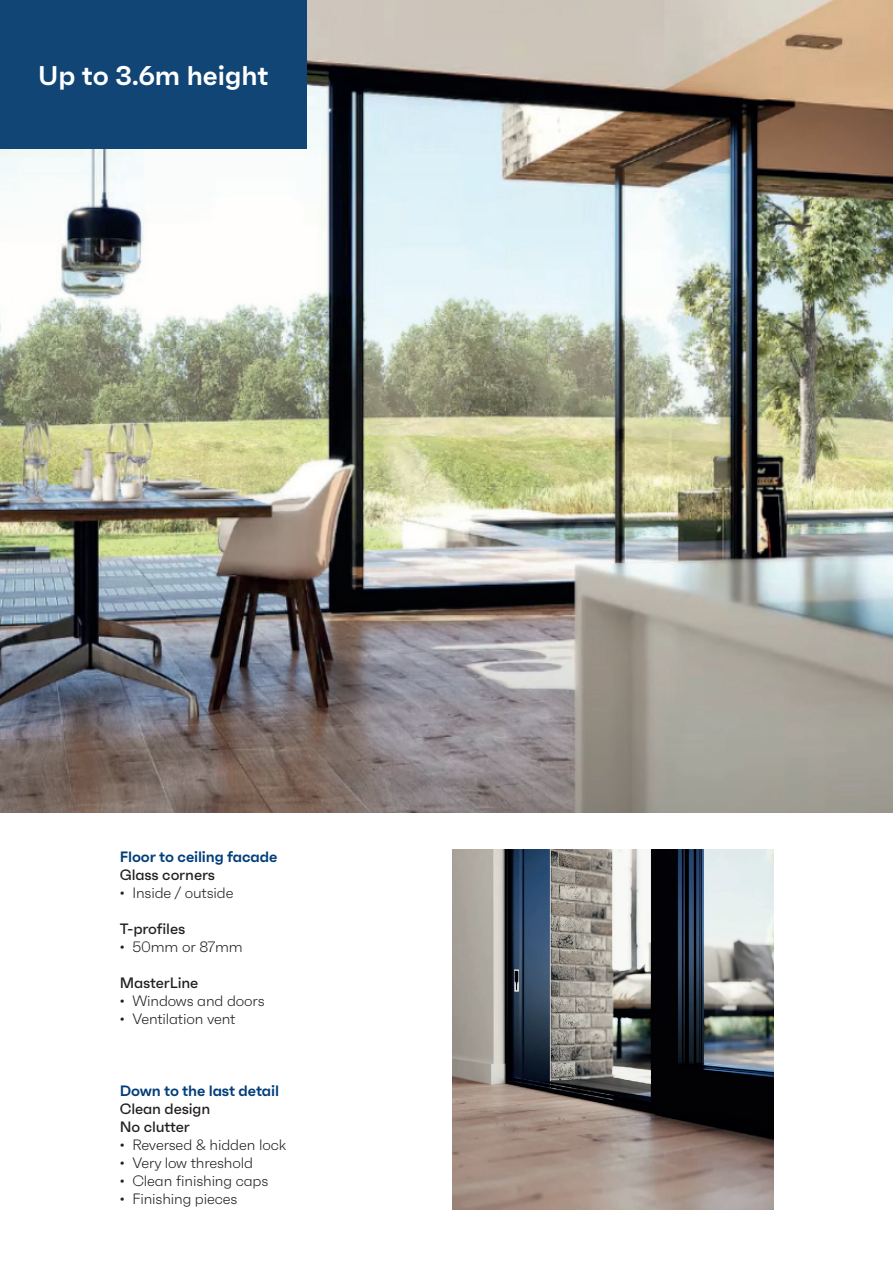
<style>
.page{position:relative;width:893px;height:1263px;background:#fff}
.page>*{position:absolute;margin:0;border:0;box-sizing:border-box;transform-origin:0 0}
.t1{font:600 27px "Faktum";color:#fff}
.t2{font:300 15px "Faktum";letter-spacing:-.01em;color:#231f20}
.t3{font:500 15px/18px "Faktum";letter-spacing:-.01em;color:#231f20}
.t4{font:600 15px "Faktum";letter-spacing:-.01em;color:#003e7a}
</style>
<div class="page">
<img style="left:0;top:0;width:893px;height:812px">
<img style="left:453px;top:850px;width:320px;height:360px">
<div style="left:0;top:0;width:307px;height:149px;background:#104576"></div>
<h1 class="t1" style="left:38px;top:59px;width:232px">Up to 3.6m height</h1>
<p class="t4" style="left:120px;top:847px;width:159px">Floor to ceiling facade</p>
<p class="t3" style="left:120px;top:865px;width:97px">Glass corners</p>
<p class="t2" style="left:120px;top:884px;width:115px">• Inside / outside</p>
<p class="t3" style="left:120px;top:919px;width:67px">T-profiles</p>
<p class="t2" style="left:120px;top:938px;width:125px">• 50mm or 87mm</p>
<p class="t3" style="left:120px;top:973px;width:80px">MasterLine</p>
<p class="t2" style="left:120px;top:992px;width:146px">• Windows and doors</p>
<p class="t2" style="left:120px;top:1010px;width:117px">• Ventilation vent</p>
<p class="t4" style="left:120px;top:1081px;width:161px">Down to the last detail</p>
<p class="t3" style="left:120px;top:1099px;width:92px">Clean design<br>No clutter</p>
<p class="t2" style="left:120px;top:1136px;width:168px">• Reversed &amp; hidden lock</p>
<p class="t2" style="left:120px;top:1154px;width:135px">• Very low threshold</p>
<p class="t2" style="left:120px;top:1172px;width:150px">• Clean finishing caps</p>
<p class="t2" style="left:120px;top:1190px;width:119px">• Finishing pieces</p>
</div>
